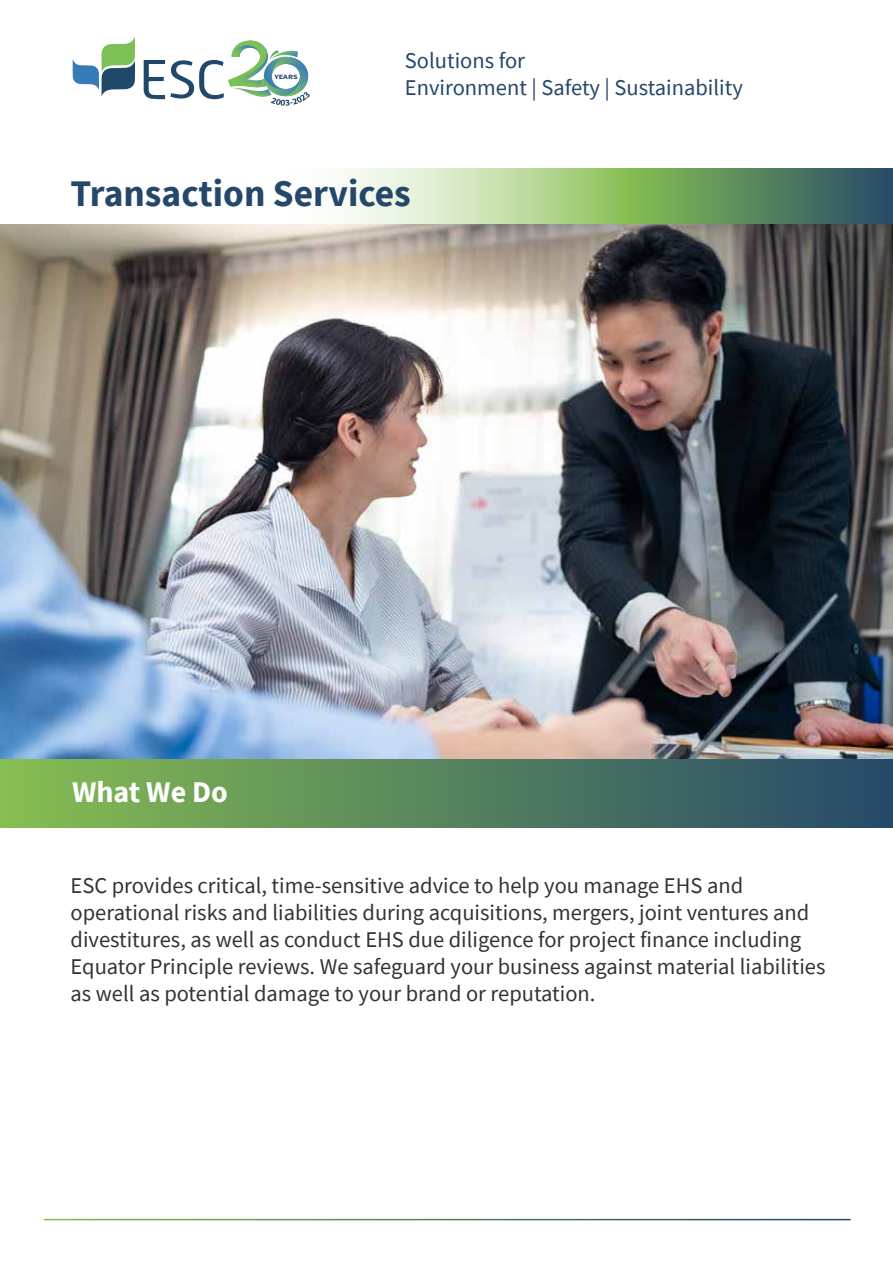
<style>
.page{position:relative;width:893px;height:1263px;background:#fff}
.page>*{position:absolute;margin:0;border:0;box-sizing:border-box;transform-origin:0 0}
.t1{font:700 37.5px "Source Sans Pro";color:#25476a}
.t2{font:700 30px "Source Sans Pro";color:#fff}
.t3{font:22.5px/27px "Source Sans Pro";color:#333}
.t4{font:22.5px/27px "Source Sans Pro";color:#25476a}
.t5{font:700 6.45px "Source Sans Pro";color:#254468;scale:1.27 1}
</style>
<div class="page">
<img style="left:0;top:224px;width:893px;height:535px">
<div style="left:0;top:759px;width:893px;height:68px;background:linear-gradient(to right,#87bf51,#26486a)"></div>
<svg style="left:341px;top:169px;width:552px;height:55px;background:#92b488"></svg>
<svg style="left:73px;top:37px;width:62px;height:59px"></svg>
<svg style="left:144px;top:60px;width:80px;height:39px"></svg>
<img style="left:229px;top:41px;width:39px;height:39px">
<img style="left:232px;top:44px;width:28px;height:13px">
<img style="left:231px;top:76px;width:30px;height:12px">
<img style="left:264px;top:57px;width:8px;height:19px">
<img style="left:272px;top:59px;width:36px;height:17px">
<img style="left:279px;top:51px;width:19px;height:8px">
<img style="left:233px;top:88px;width:28px;height:9px">
<svg style="left:270px;top:50px;width:9px;height:9px"></svg>
<svg style="left:261px;top:76px;width:49px;height:30px"></svg>
<p class="t5" style="left:274px;top:72px;width:20px">YEARS</p>
<p class="t4" style="left:405px;top:47px;width:339px">Solutions for<br>Environment | Safety | Sustainability</p>
<h1 class="t1" style="left:71px;top:168px;width:342px">Transaction Services</h1>
<h2 class="t2" style="left:72px;top:772px;width:157px">What We Do</h2>
<p class="t3" style="left:71px;top:871px;width:756px">ESC provides critical, time-sensitive advice to help you manage EHS and operational risks and liabilities during acquisitions, mergers, joint ventures and divestitures, as well as conduct EHS due diligence for project finance including Equator Principle reviews. We safeguard your business against material liabilities as well as potential damage to your brand or reputation.</p>
</div>
